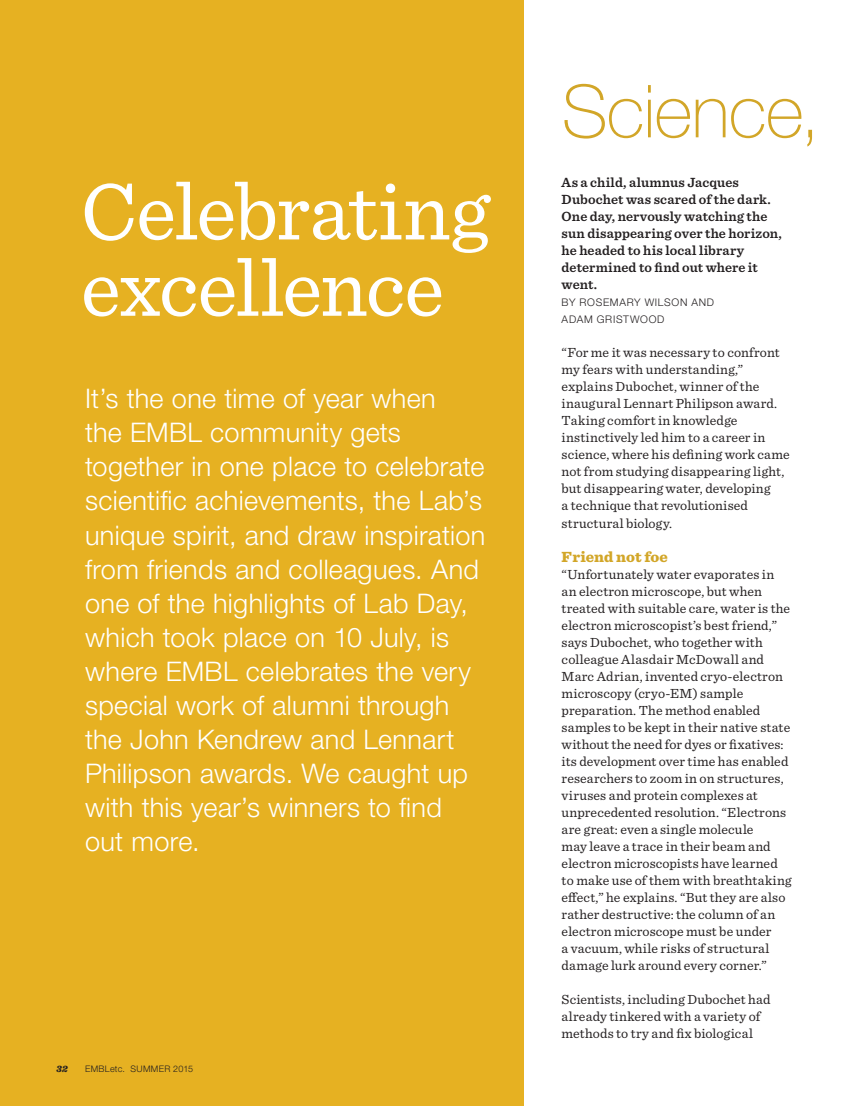
<style>
.page{position:relative;width:868px;height:1106px;background:#fff}
.page>*{position:absolute;margin:0;border:0;box-sizing:border-box;transform-origin:0 0}
.t1{font:84px/76.3px "Sentinel";letter-spacing:-.015em;color:#fff}
.t2{font:100 73.2px "Helvetica Neue LT Pro";letter-spacing:-.015em;color:#d2a628}
.t3{font:300 27px/34px "Helvetica Neue LT Pro";letter-spacing:.015em;color:#fff}
.t4{font:900 15.3px "Sentinel";color:#d2a628}
.t5{font:13.8px/17px "Sentinel";letter-spacing:.01em;color:#231f20}
.t6{font:600 13.8px/17px "Sentinel";letter-spacing:.01em;color:#231f20}
.t7{font:300 10.5px/17px "Helvetica Neue LT Pro";letter-spacing:.065em;color:#231f20}
.t8{font:italic 900 9.75px "Sentinel";color:#231f20}
.t9{font:300 9px "Helvetica Neue LT Pro";letter-spacing:.03em;color:#231f20}
</style>
<div class="page">
<div style="left:0;top:0;width:523px;height:1106px;background:#e6b122"></div>
<h1 class="t1" style="left:81px;top:176px;width:410px">Celebrating excellence</h1>
<p class="t3" style="left:85px;top:384px;width:401px">It’s the one time of year when<br>the EMBL community gets together in one place to celebrate scientific achievements, the Lab’s unique spirit, and draw inspiration from friends and colleagues. And one of the highlights of Lab Day, which took place on 10 July, is where EMBL celebrates the very special work of alumni through the John Kendrew and Lennart<br>Philipson awards. We caught up with this year’s winners to find out more.</p>
<p class="t8" style="left:56px;top:1062px;width:13px">32</p>
<p class="t9" style="left:85px;top:1065px;width:109px">EMBLetc. SUMMER 2015</p>
<h2 class="t2" style="left:561px;top:85px;width:260px">Science,</h2>
<p class="t6" style="left:561px;top:175px;width:222px">As a child, alumnus Jacques<br>Dubochet was scared of the dark.<br>One day, nervously watching the sun disappearing over the horizon, he headed to his local library determined to find out where it went.</p>
<p class="t7" style="left:561px;top:295px;width:154px">BY ROSEMARY WILSON AND<br>ADAM GRISTWOOD</p>
<p class="t5" style="left:561px;top:345px;width:229px">“For me it was necessary to confront my fears with understanding,” explains Dubochet, winner of the inaugural Lennart Philipson award.<br>Taking comfort in knowledge instinctively led him to a career in science, where his defining work came not from studying disappearing light, but disappearing water, developing<br>a technique that revolutionised structural biology.</p>
<p class="t4" style="left:561px;top:550px;width:108px">Friend not foe</p>
<p class="t5" style="left:561px;top:566px;width:231px">“Unfortunately water evaporates in an electron microscope, but when treated with suitable care, water is the electron microscopist’s best friend,” says Dubochet, who together with colleague Alasdair McDowall and Marc Adrian, invented cryo-electron microscopy (cryo-EM) sample preparation. The method enabled samples to be kept in their native state without the need for dyes or fixatives: its development over time has enabled researchers to zoom in on structures, viruses and protein complexes at unprecedented resolution. “Electrons are great: even a single molecule<br>may leave a trace in their beam and electron microscopists have learned to make use of them with breathtaking effect,” he explains. “But they are also rather destructive: the column of an electron microscope must be under<br>a vacuum, while risks of structural damage lurk around every corner.”</p>
<p class="t5" style="left:561px;top:991px;width:210px">Scientists, including Dubochet had already tinkered with a variety of methods to try and fix biological</p>
</div>
